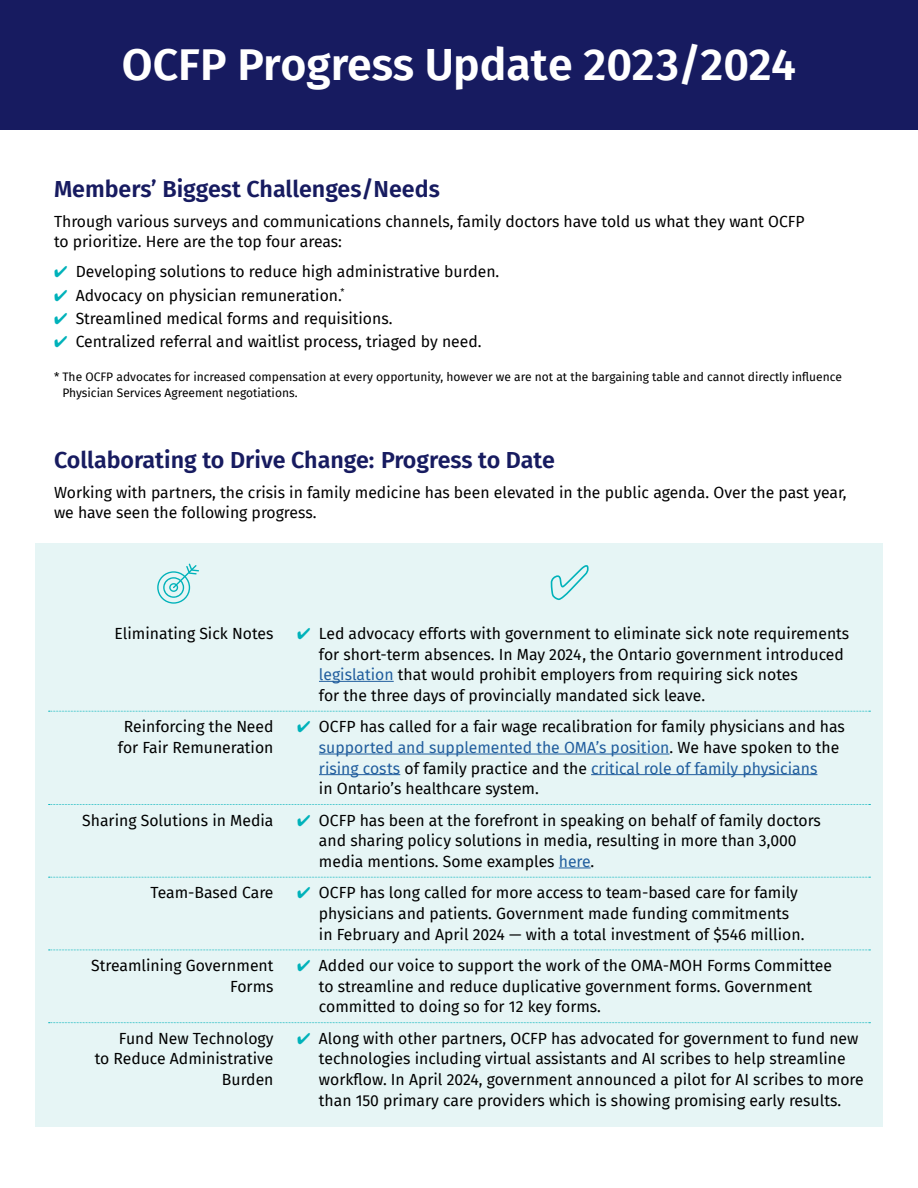
<style>
.page{position:relative;width:918px;height:1188px;background:#fff}
.page>*{position:absolute;margin:0;border:0;box-sizing:border-box;transform-origin:0 0}
.t1{font:600 44.7px "Fira Sans";color:#fff}
.t2{font:600 23.25px "Fira Sans";color:#171b60}
.t3{font:15.75px/20.7px "Fira Sans";color:#000}
.t4{font:12px/15.8px "Fira Sans";color:#000}
.s1{color:#00b2ba}
.s2{color:#215e9e}
</style>
<div class="page">
<div style="left:0;top:0;width:918px;height:130px;background:#171b60"></div>
<div style="left:35px;top:544px;width:848px;height:583px;background:#e6f5f5"></div>
<hr style="left:319px;top:681px;width:75px;height:1px;background:#215e9e">
<hr style="left:319px;top:754px;width:351px;height:1px;background:#215e9e">
<hr style="left:319px;top:774px;width:81px;height:1px;background:#215e9e">
<hr style="left:591px;top:774px;width:226px;height:1px;background:#215e9e">
<hr style="left:559px;top:868px;width:32px;height:1px;background:#215e9e">
<svg style="left:157px;top:564px;width:42px;height:40px"></svg>
<svg style="left:550px;top:565px;width:39px;height:36px"></svg>
<svg style="left:49px;top:711px;width:821px;height:1px"></svg>
<svg style="left:49px;top:804px;width:821px;height:1px"></svg>
<svg style="left:49px;top:877px;width:821px;height:1px"></svg>
<svg style="left:49px;top:1022px;width:821px;height:1px"></svg>
<svg style="left:49px;top:950px;width:821px;height:1px"></svg>
<h1 class="t1" style="left:122px;top:33px;width:676px">OCFP Progress Update 2023/2024</h1>
<h2 class="t2" style="left:54px;top:173px;width:387px">Members’ Biggest Challenges/Needs</h2>
<p class="t3" style="left:54px;top:211px;width:752px">Through various surveys and communications channels, family doctors have told us what they want OCFP to prioritize. Here are the top four areas:</p>
<p class="t3" style="left:54px;top:261px;width:447px"><span class="s1">✔</span> Developing solutions to reduce high administrative burden.</p>
<p class="t3" style="left:54px;top:285px;width:292px"><span class="s1">✔</span> Advocacy on physician remuneration.<sup>*</sup></p>
<p class="t3" style="left:54px;top:308px;width:340px"><span class="s1">✔</span> Streamlined medical forms and requisitions.</p>
<p class="t3" style="left:54px;top:331px;width:429px"><span class="s1">✔</span> Centralized referral and waitlist process, triaged by need.</p>
<p class="t4" style="left:62px;top:369px;width:781px;text-indent:-8px">* The OCFP advocates for increased compensation at every opportunity, however we are not at the bargaining table and cannot directly influence<br>Physician Services Agreement negotiations.</p>
<h2 class="t2" style="left:54px;top:443px;width:502px">Collaborating to Drive Change: Progress to Date</h2>
<p class="t3" style="left:54px;top:482px;width:794px">Working with partners, the crisis in family medicine has been elevated in the public agenda. Over the past year, we have seen the following progress.</p>
<p class="t3" style="left:115px;top:623px;width:160px">Eliminating Sick Notes</p>
<p class="t3" style="left:118px;top:716px;width:157px;text-align:center">Reinforcing the Need for Fair Remuneration</p>
<p class="t3" style="left:82px;top:810px;width:193px">Sharing Solutions in Media</p>
<p class="t3" style="left:150px;top:882px;width:125px">Team-Based Care</p>
<p class="t3" style="left:91px;top:955px;width:184px;text-align:right">Streamlining Government<br>Forms</p>
<p class="t3" style="left:95px;top:1028px;width:180px;text-align:right">Fund New Technology<br>to Reduce Administrative<br>Burden</p>
<p class="t3" style="left:319px;top:623px;width:532px;text-indent:-22px"><span class="s1">✔</span> Led advocacy efforts with government to eliminate sick note requirements for short-term absences. In May 2024, the Ontario government introduced <span class="s2">legislation</span> that would prohibit employers from requiring sick notes<br>for the three days of provincially mandated sick leave.</p>
<p class="t3" style="left:319px;top:716px;width:527px;text-indent:-22px"><span class="s1">✔</span> OCFP has called for a fair wage recalibration for family physicians and has <span class="s2">supported and supplemented the OMA’s position</span>. We have spoken to the <span class="s2">rising costs</span> of family practice and the <span class="s2">critical role of family physicians<br></span>in Ontario’s healthcare system.</p>
<p class="t3" style="left:319px;top:810px;width:503px;text-indent:-22px"><span class="s1">✔</span> OCFP has been at the forefront in speaking on behalf of family doctors and sharing policy solutions in media, resulting in more than 3,000 media mentions. Some examples <span class="s2">here</span>.</p>
<p class="t3" style="left:319px;top:882px;width:487px;text-indent:-22px"><span class="s1">✔</span> OCFP has long called for more access to team-based care for family physicians and patients. Government made funding commitments in February and April 2024 — with a total investment of $546 million.</p>
<p class="t3" style="left:319px;top:955px;width:515px;text-indent:-22px"><span class="s1">✔</span> Added our voice to support the work of the OMA-MOH Forms Committee to streamline and reduce duplicative government forms. Government committed to doing so for 12 key forms.</p>
<p class="t3" style="left:319px;top:1028px;width:546px;text-indent:-22px"><span class="s1">✔</span> Along with other partners, OCFP has advocated for government to fund new technologies including virtual assistants and AI scribes to help streamline workflow. In April 2024, government announced a pilot for AI scribes to more than 150 primary care providers which is showing promising early results.</p>
</div>
